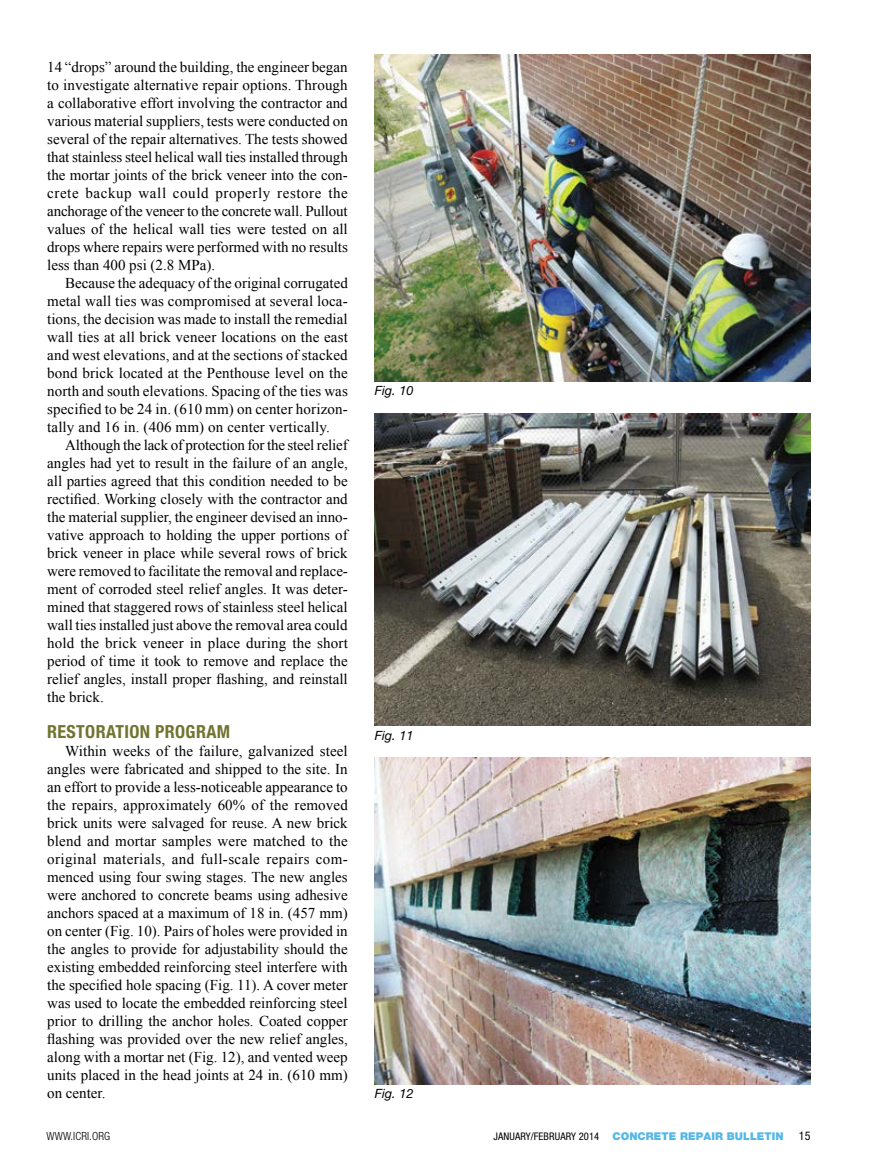
<style>
.page{position:relative;width:878px;height:1175px;background:#fff}
.page>*{position:absolute;margin:0;border:0;box-sizing:border-box;transform-origin:0 0}
.t1{font:700 condensed 18px "Helvetica Neue LT Std";letter-spacing:.02em;color:#717430}
.t2{font:15px/18px "Times New Roman";color:#000;text-align:justify}
.t3{font:italic 12.75px "Helvetica Neue LT Std";color:#000}
.t4{font:condensed 12px "Helvetica Neue LT Std";color:#000}
.t5{font:300 condensed 11.25px "Helvetica Neue LT Std";letter-spacing:.01em;color:#000}
.t6{font:900 10.8px "Helvetica Neue LT Std";letter-spacing:.01em;color:#53b7e8}
.s1{font-weight:400;font-stretch:condensed;font-size:10.5px;color:#000}
</style>
<div class="page">
<img style="left:375px;top:55px;width:435px;height:326px">
<img style="left:375px;top:413px;width:435px;height:313px">
<img style="left:375px;top:757px;width:435px;height:327px">
<p class="t2" style="left:47px;top:58px;width:302px">14 “drops” around the building, the engineer began to investigate alternative repair options. Through a collaborative effort involving the contractor and various material suppliers, tests were conducted on several of the repair alternatives. The tests showed that stainless steel helical wall ties installed through the mortar joints of the brick veneer into the con&shy;crete backup wall could properly restore the anchorage of the veneer to the concrete wall. Pullout values of the helical wall ties were tested on all drops where repairs were performed with no results less than 400 psi (2.8 MPa).</p>
<p class="t2" style="left:47px;top:274px;width:302px;text-indent:18px">Because the adequacy of the original corrugated metal wall ties was compromised at several loca&shy;tions, the decision was made to install the remedial wall ties at all brick veneer locations on the east and west elevations, and at the sections of stacked bond brick located at the Penthouse level on the north and south elevations. Spacing of the ties was specified to be 24 in. (610 mm) on center horizon&shy;tally and 16 in. (406 mm) on center vertically.</p>
<p class="t2" style="left:47px;top:436px;width:302px;text-indent:18px">Although the lack of protection for the steel relief angles had yet to result in the failure of an angle, all parties agreed that this condition needed to be rectified. Working closely with the contractor and the material supplier, the engineer devised an inno&shy;vative approach to holding the upper portions of brick veneer in place while several rows of brick were removed to facilitate the removal and replace&shy;ment of corroded steel relief angles. It was deter&shy;mined that staggered rows of stainless steel helical wall ties installed just above the removal area could hold the brick veneer in place during the short period of time it took to remove and replace the relief angles, install proper flashing, and reinstall the brick.</p>
<p class="t1" style="left:47px;top:721px;width:184px">RESTORATION PROGRAM</p>
<p class="t2" style="left:47px;top:742px;width:302px;text-indent:18px">Within weeks of the failure, galvanized steel angles were fabricated and shipped to the site. In an effort to provide a less-noticeable appearance to the repairs, approximately 60% of the removed brick units were salvaged for reuse. A new brick blend and mortar samples were matched to the original materials, and full-scale repairs com&shy;menced using four swing stages. The new angles were anchored to concrete beams using adhesive anchors spaced at a maximum of 18 in. (457 mm) on center (Fig. 10). Pairs of holes were provided in the angles to provide for adjustability should the existing embedded reinforcing steel interfere with the specified hole spacing (Fig. 11). A cover meter was used to locate the embedded reinforcing steel prior to drilling the anchor holes. Coated copper flashing was provided over the new relief angles, along with a mortar net (Fig. 12), and vented weep units placed in the head joints at 24 in. (610 mm) on center.</p>
<p class="t3" style="left:375px;top:383px;width:40px">Fig. 10</p>
<p class="t3" style="left:375px;top:727px;width:40px">Fig. 11</p>
<p class="t3" style="left:375px;top:1085px;width:40px">Fig. 12</p>
<p class="t5" style="left:46px;top:1129px;width:65px">WWW.ICRI.ORG</p>
<p class="t6" style="left:493px;top:1130px;width:291px"><span class="s1">JANUARY/FEBRUARY 2014</span> CONCRETE REPAIR BULLETIN</p>
<p class="t4" style="left:798px;top:1129px;width:13px">15</p>
</div>
